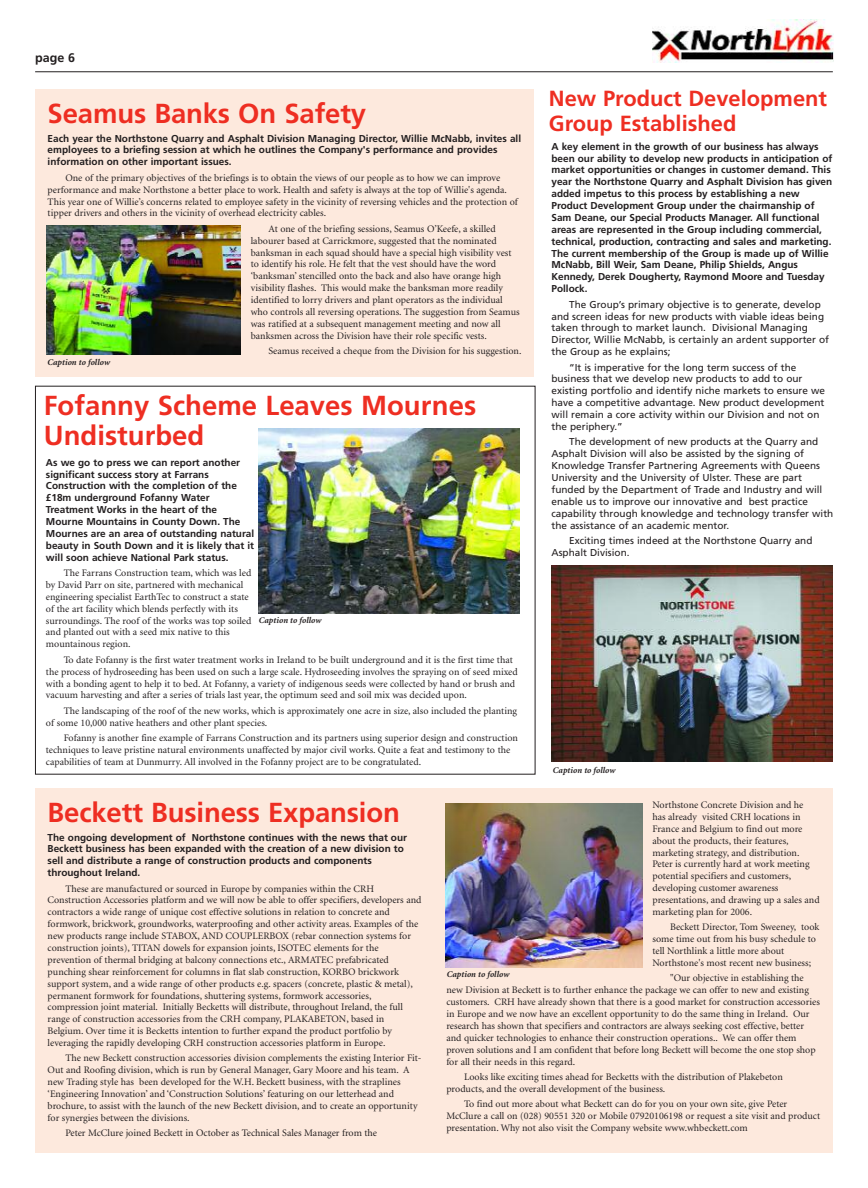
<style>
.page{position:relative;width:868px;height:1188px;background:#fff}
.page>*{position:absolute;margin:0;border:0;box-sizing:border-box;transform-origin:0 0}
.t1{font:700 27.5px/30px "Frutiger";letter-spacing:-.005em;color:#ee2e22}
.t2{font:700 21.88px/25px "Frutiger";color:#ee2e22}
.t3{font:700 12.5px "Frutiger";color:#231f20}
.t4{font:10px/11.9px "Minion";color:#231f20}
.t5{font:700 10px/11.9px "Frutiger";color:#231f20}
.t6{font:10px/11.9px "Frutiger";color:#231f20}
.t7{font:italic 700 8.75px "Minion";color:#231f20}
</style>
<div class="page">
<hr style="left:35px;top:71px;width:797px;height:1px;background:#231f20">
<img style="left:652px;top:19px;width:181px;height:43px">
<img style="left:258px;top:428px;width:261px;height:186px">
<div style="left:35px;top:788px;width:797px;height:364px;background:#fde9dd"></div>
<img style="left:445px;top:803px;width:197px;height:164px">
<img style="left:551px;top:565px;width:281px;height:196px">
<div style="left:35px;top:89px;width:499px;height:287px;background:#fde9dd"></div>
<img style="left:47px;top:226px;width:194px;height:128px">
<p class="t3" style="left:35px;top:52px;width:41px">page 6</p>
<h1 class="t1" style="left:48px;top:100px;width:320px">Seamus Banks On Safety</h1>
<p class="t5" style="left:48px;top:133px;width:475px">Each year the Northstone Quarry and Asphalt Division Managing Director, Willie McNabb, invites all employees to a briefing session at which he outlines the Company's performance and provides information on other important issues.</p>
<p class="t4" style="left:48px;top:172px;width:471px;text-indent:18px">One of the primary objectives of the briefings is to obtain the views of our people as to how we can improve performance and make Northstone a better place to work. Health and safety is always at the top of Willie's agenda.<br>This year one of Willie’s concerns related to employee safety in the vicinity of reversing vehicles and the protection of tipper drivers and others in the vicinity of overhead electricity cables.</p>
<p class="t4" style="left:251px;top:223px;width:270px;text-indent:18px">At one of the briefing sessions, Seamus O’Keefe, a skilled labourer based at Carrickmore, suggested that the nominated banksman in each squad should have a special high visibility vest to identify his role. He felt that the vest should have the word ‘banksman’ stencilled onto the back and also have orange high visibility flashes. This would make the banksman more readily identified to lorry drivers and plant operators as the individual who controls all reversing operations. The suggestion from Seamus was ratified at a subsequent management meeting and now all banksmen across the Division have their role specific vests.</p>
<p class="t4" style="left:268px;top:346px;width:254px">Seamus received a cheque from the Division for his suggestion.</p>
<p class="t7" style="left:47px;top:359px;width:64px">Caption to follow</p>
<h1 class="t1" style="left:44px;top:392px;width:434px">Fofanny Scheme Leaves Mournes<br>Undisturbed</h1>
<p class="t5" style="left:46px;top:457px;width:210px">As we go to press we can report another significant success story at Farrans Construction with the completion of the £18m underground Fofanny Water Treatment Works in the heart of the Mourne Mountains in County Down. The Mournes are an area of outstanding natural beauty in South Down and it is likely that it will soon achieve National Park status.</p>
<p class="t4" style="left:46px;top:568px;width:207px;text-indent:18px">The Farrans Construction team, which was led by David Parr on site, partnered with mechanical engineering specialist EarthTec to construct a state of the art facility which blends perfectly with its surroundings. The roof of the works was top soiled and planted out with a seed mix native to this mountainous region.</p>
<p class="t4" style="left:46px;top:654px;width:473px;text-indent:18px">To date Fofanny is the first water treatment works in Ireland to be built underground and it is the first time that the process of hydroseeding has been used on such a large scale. Hydroseeding involves the spraying on of seed mixed with a bonding agent to help it to bed. At Fofanny, a variety of indigenous seeds were collected by hand or brush and vacuum harvesting and after a series of trials last year, the optimum seed and soil mix was decided upon.</p>
<p class="t4" style="left:46px;top:705px;width:472px;text-indent:18px">The landscaping of the roof of the new works, which is approximately one acre in size, also included the planting of some 10,000 native heathers and other plant species.</p>
<p class="t4" style="left:46px;top:733px;width:473px;text-indent:18px">Fofanny is another fine example of Farrans Construction and its partners using superior design and construction techniques to leave pristine natural environments unaffected by major civil works. Quite a feat and testimony to the capabilities of team at Dunmurry. All involved in the Fofanny project are to be congratulated.</p>
<p class="t7" style="left:258px;top:617px;width:64px">Caption to follow</p>
<h2 class="t2" style="left:549px;top:87px;width:279px">New Product Development<br>Group Established</h2>
<p class="t5" style="left:551px;top:141px;width:282px">A key element in the growth of our business has always been our ability to develop new products in anticipation of market opportunities or changes in customer demand. This year the Northstone Quarry and Asphalt Division has given added impetus to this process by establishing a new Product Development Group under the chairmanship of Sam Deane, our Special Products Manager. All functional areas are represented in the Group including commercial, technical, production, contracting and sales and marketing.<br>The current membership of the Group is made up of Willie McNabb, Bill Weir, Sam Deane, Philip Shields, Angus Kennedy, Derek Dougherty, Raymond Moore and Tuesday Pollock.</p>
<p class="t6" style="left:551px;top:299px;width:279px;text-indent:18px">The Group’s primary objective is to generate, develop and screen ideas for new products with viable ideas being taken through to market launch. Divisional Managing Director, Willie McNabb, is certainly an ardent supporter of the Group as he explains;</p>
<p class="t6" style="left:551px;top:362px;width:275px;text-indent:18px">“It is imperative for the long term success of the business that we develop new products to add to our existing portfolio and identify niche markets to ensure we have a competitive advantage. New product development will remain a core activity within our Division and not on the periphery.”</p>
<p class="t6" style="left:551px;top:437px;width:283px;text-indent:18px">The development of new products at the Quarry and Asphalt Division will also be assisted by the signing of Knowledge Transfer Partnering Agreements with Queens University and the University of Ulster. These are part funded by the Department of Trade and Industry and will enable us to improve our innovative and best practice capability through knowledge and technology transfer with the assistance of an academic mentor.</p>
<p class="t6" style="left:551px;top:535px;width:262px;text-indent:18px">Exciting times indeed at the Northstone Quarry and<br>Asphalt Division.</p>
<p class="t7" style="left:552px;top:766px;width:64px">Caption to follow</p>
<h1 class="t1" style="left:48px;top:799px;width:354px">Beckett Business Expansion</h1>
<p class="t5" style="left:48px;top:832px;width:361px">The ongoing development of Northstone continues with the news that our Beckett business has been expanded with the creation of a new division to sell and distribute a range of construction products and components throughout Ireland.</p>
<p class="t4" style="left:48px;top:883px;width:375px;text-indent:18px">These are manufactured or sourced in Europe by companies within the CRH Construction Accessories platform and we will now be able to offer specifiers, developers and contractors a wide range of unique cost effective solutions in relation to concrete and formwork, brickwork, groundworks, waterproofing and other activity areas. Examples of the new products range include STABOX, AND COUPLERBOX (rebar connection systems for construction joints), TITAN dowels for expansion joints, ISOTEC elements for the prevention of thermal bridging at balcony connections etc., ARMATEC prefabricated punching shear reinforcement for columns in flat slab construction, KORBO brickwork support system, and a wide range of other products e.g. spacers (concrete, plastic &amp; metal), permanent formwork for foundations, shuttering systems, formwork accessories, compression joint material. Initially Becketts will distribute, throughout Ireland, the full range of construction accessories from the CRH company, PLAKABETON, based in Belgium. Over time it is Becketts intention to further expand the product portfolio by leveraging the rapidly developing CRH construction accessories platform in Europe.</p>
<p class="t4" style="left:48px;top:1053px;width:375px;text-indent:18px">The new Beckett construction accessories division complements the existing Interior Fit-Out and Roofing division, which is run by General Manager, Gary Moore and his team. A new Trading style has been developed for the W.H. Beckett business, with the straplines ‘Engineering Innovation’ and ‘Construction Solutions’ featuring on our letterhead and brochure, to assist with the launch of the new Beckett division, and to create an opportunity for synergies between the divisions.</p>
<p class="t4" style="left:65px;top:1128px;width:313px">Peter McClure joined Beckett in October as Technical Sales Manager from the</p>
<p class="t4" style="left:652px;top:799px;width:169px">Northstone Concrete Division and he<br>has already visited CRH locations in France and Belgium to find out more about the products, their features, marketing strategy, and distribution.<br>Peter is currently hard at work meeting potential specifiers and customers, developing customer awareness presentations, and drawing up a sales and marketing plan for 2006.</p>
<p class="t4" style="left:652px;top:922px;width:168px;text-indent:18px">Beckett Director, Tom Sweeney, took some time out from his busy schedule to tell Northlink a little more about Northstone's most recent new business;</p>
<p class="t4" style="left:446px;top:973px;width:375px;text-indent:224px">"Our objective in establishing the new Division at Beckett is to further enhance the package we can offer to new and existing customers. CRH have already shown that there is a good market for construction accessories in Europe and we now have an excellent opportunity to do the same thing in Ireland. Our research has shown that specifiers and contractors are always seeking cost effective, better and quicker technologies to enhance their construction operations.. We can offer them proven solutions and I am confident that before long Beckett will become the one stop shop for all their needs in this regard.</p>
<p class="t4" style="left:446px;top:1071px;width:338px;text-indent:18px">Looks like exciting times ahead for Becketts with the distribution of Plakebeton products, and the overall development of the business.</p>
<p class="t4" style="left:446px;top:1099px;width:375px;text-indent:18px">To find out more about what Beckett can do for you on your own site, give Peter<br>McClure a call on (028) 90551 320 or Mobile 07920106198 or request a site visit and product presentation. Why not also visit the Company website www.whbeckett.com</p>
<p class="t7" style="left:446px;top:970px;width:64px">Caption to follow</p>
</div>
